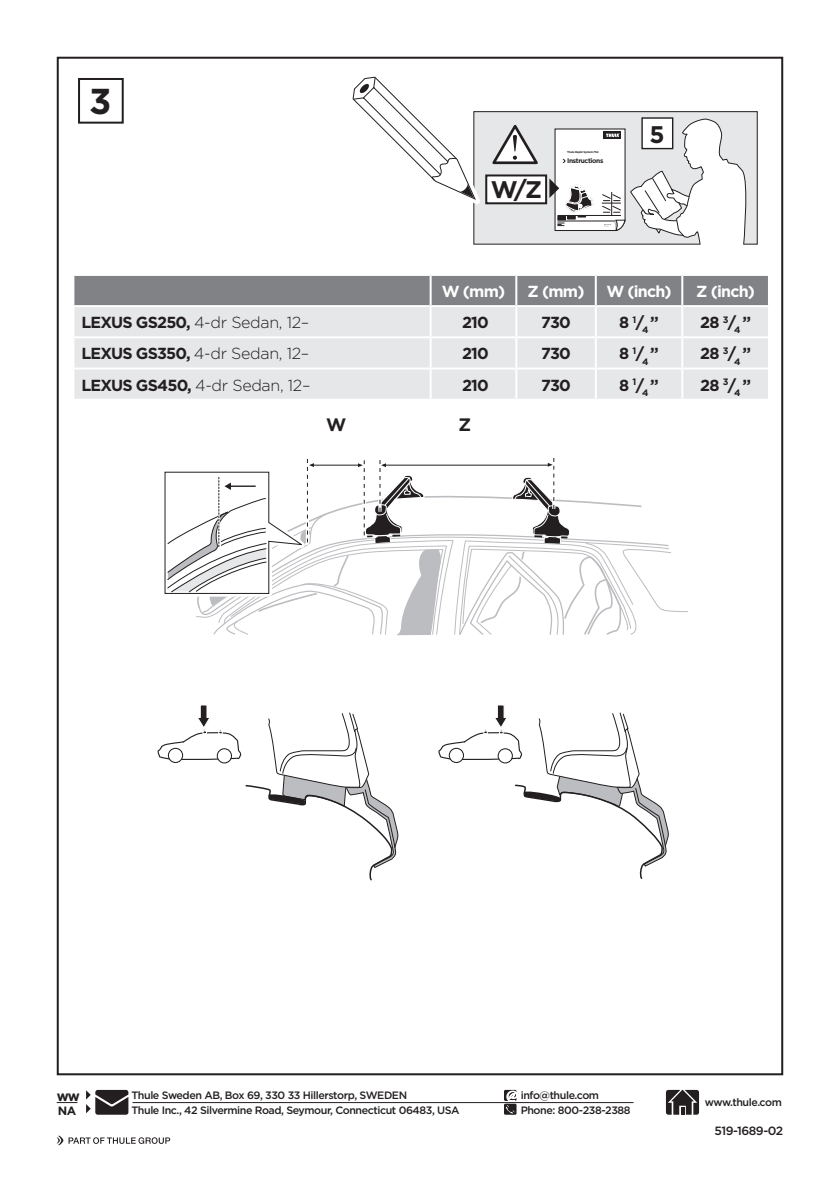
<style>
.page{position:relative;width:840px;height:1191px;background:#fff}
.page>*{position:absolute;margin:0;border:0;box-sizing:border-box;transform-origin:0 0}
.t1{font:700 36px "Gotham";color:#231f20}
.t2{font:700 24px "Gotham";color:#231f20}
.t3{font:700 18px "Gotham";color:#231f20}
.t4{font:300 16px "Gotham";letter-spacing:-.02em;color:#231f20}
.t5{font:700 16px "Gotham";letter-spacing:-.05em;color:#231f20}
.t6{font:700 16px "Gotham";letter-spacing:-.05em;color:#fff}
.t7{font:700 14px "Gotham";color:#231f20}
.t8{font:500 12px "Gotham";letter-spacing:-.04em;color:#231f20}
.t9{font:700 12px "Gotham";color:#231f20}
.t10{font:500 10.6px "Gotham";letter-spacing:-.04em;color:#231f20}
.t11{font:700 6.6px "Gotham";letter-spacing:-.05em;color:#231f20}
.t12{font:700 2.8px "Gotham";letter-spacing:-.05em;color:#231f20}
.s1{font-weight:700}
</style>
<div class="page">
<div style="left:78px;top:78px;width:46px;height:46px;border:2px solid #231f20"></div>
<svg style="left:57px;top:1102px;width:20px;height:1px"></svg>
<hr style="left:132px;top:1102px;width:501px;height:1px;background:#231f20">
<svg style="left:665px;top:1089px;width:33px;height:25px"></svg>
<svg style="left:504px;top:1090px;width:12px;height:24px"></svg>
<svg style="left:57px;top:1135px;width:113px;height:10px"></svg>
<svg style="left:86px;top:1090px;width:42px;height:24px"></svg>
<div style="left:473px;top:112px;width:283px;height:132px;background:#e6e7e9"></div>
<div style="left:74px;top:276px;width:693px;height:29px;background:#808285"></div>
<div style="left:74px;top:307px;width:693px;height:92px;background:#e6e7e9"></div>
<hr style="left:429px;top:276px;width:2px;height:29px;background:#fff">
<hr style="left:515px;top:276px;width:2px;height:29px;background:#fff">
<hr style="left:594px;top:276px;width:2px;height:29px;background:#fff">
<hr style="left:681px;top:276px;width:2px;height:29px;background:#fff">
<hr style="left:429px;top:307px;width:2px;height:29px;background:#fff">
<hr style="left:515px;top:307px;width:2px;height:29px;background:#fff">
<hr style="left:594px;top:307px;width:2px;height:29px;background:#fff">
<hr style="left:681px;top:307px;width:2px;height:29px;background:#fff">
<hr style="left:72px;top:336px;width:358px;height:2px;background:#fff">
<hr style="left:682px;top:336px;width:87px;height:2px;background:#fff">
<hr style="left:72px;top:367px;width:358px;height:2px;background:#fff">
<hr style="left:682px;top:367px;width:87px;height:2px;background:#fff">
<div style="left:473px;top:111px;width:284px;height:134px;border:1px solid #231f20"></div>
<div style="left:486px;top:175px;width:60px;height:28px;background:#fff"></div>
<div style="left:485px;top:174px;width:62px;height:30px;border:2px solid #231f20"></div>
<svg style="left:352px;top:76px;width:185px;height:137px"></svg>
<svg style="left:549px;top:118px;width:199px;height:127px"></svg>
<svg style="left:157px;top:326px;width:531px;height:555px"></svg>
<p class="t1" style="left:89px;top:77px;width:24px">3</p>
<p class="t2" style="left:490px;top:174px;width:53px">W/Z</p>
<p class="t12" style="left:567px;top:150px;width:33px">Thule Rapid System 754</p>
<p class="t11" style="left:567px;top:156px;width:38px">Instructions</p>
<p class="t2" style="left:649px;top:119px;width:17px">5</p>
<p class="t6" style="left:441px;top:281px;width:65px">W (mm)</p>
<p class="t6" style="left:527px;top:281px;width:58px">Z (mm)</p>
<p class="t6" style="left:606px;top:281px;width:67px">W (inch)</p>
<p class="t6" style="left:695px;top:281px;width:60px">Z (inch)</p>
<p class="t4" style="left:81px;top:312px;width:229px"><span class="s1">LEXUS GS250,</span> 4-dr Sedan, 12–</p>
<p class="t5" style="left:462px;top:312px;width:28px">210</p>
<p class="t5" style="left:541px;top:312px;width:31px">730</p>
<p class="t5" style="left:618px;top:312px;width:41px">8 <sup>1</sup>/<sub>4</sub> ”</p>
<p class="t5" style="left:699px;top:312px;width:52px">28 <sup>3</sup>/<sub>4</sub> ”</p>
<p class="t4" style="left:81px;top:343px;width:229px"><span class="s1">LEXUS GS350,</span> 4-dr Sedan, 12–</p>
<p class="t5" style="left:462px;top:343px;width:28px">210</p>
<p class="t5" style="left:541px;top:343px;width:31px">730</p>
<p class="t5" style="left:618px;top:343px;width:41px">8 <sup>1</sup>/<sub>4</sub> ”</p>
<p class="t5" style="left:699px;top:343px;width:52px">28 <sup>3</sup>/<sub>4</sub> ”</p>
<p class="t4" style="left:81px;top:375px;width:230px"><span class="s1">LEXUS GS450,</span> 4-dr Sedan, 12–</p>
<p class="t5" style="left:462px;top:374px;width:28px">210</p>
<p class="t5" style="left:541px;top:374px;width:31px">730</p>
<p class="t5" style="left:618px;top:374px;width:41px">8 <sup>1</sup>/<sub>4</sub> ”</p>
<p class="t5" style="left:699px;top:374px;width:52px">28 <sup>3</sup>/<sub>4</sub> ”</p>
<p class="t3" style="left:326px;top:413px;width:22px">W</p>
<p class="t3" style="left:458px;top:413px;width:14px">Z</p>
<p class="t7" style="left:57px;top:1086px;width:25px">ww</p>
<p class="t9" style="left:58px;top:1102px;width:20px">NA</p>
<p class="t10" style="left:131px;top:1088px;width:277px">Thule Sweden AB, Box 69, 330 33 Hillerstorp, SWEDEN</p>
<p class="t10" style="left:131px;top:1103px;width:329px">Thule Inc., 42 Silvermine Road, Seymour, Connecticut 06483, USA</p>
<p class="t10" style="left:520px;top:1088px;width:80px">info@thule.com</p>
<p class="t10" style="left:520px;top:1103px;width:111px">Phone: 800-238-2388</p>
<p class="t10" style="left:704px;top:1095px;width:78px">www.thule.com</p>
<p class="t8" style="left:714px;top:1122px;width:70px">519-1689-02</p>
</div>
